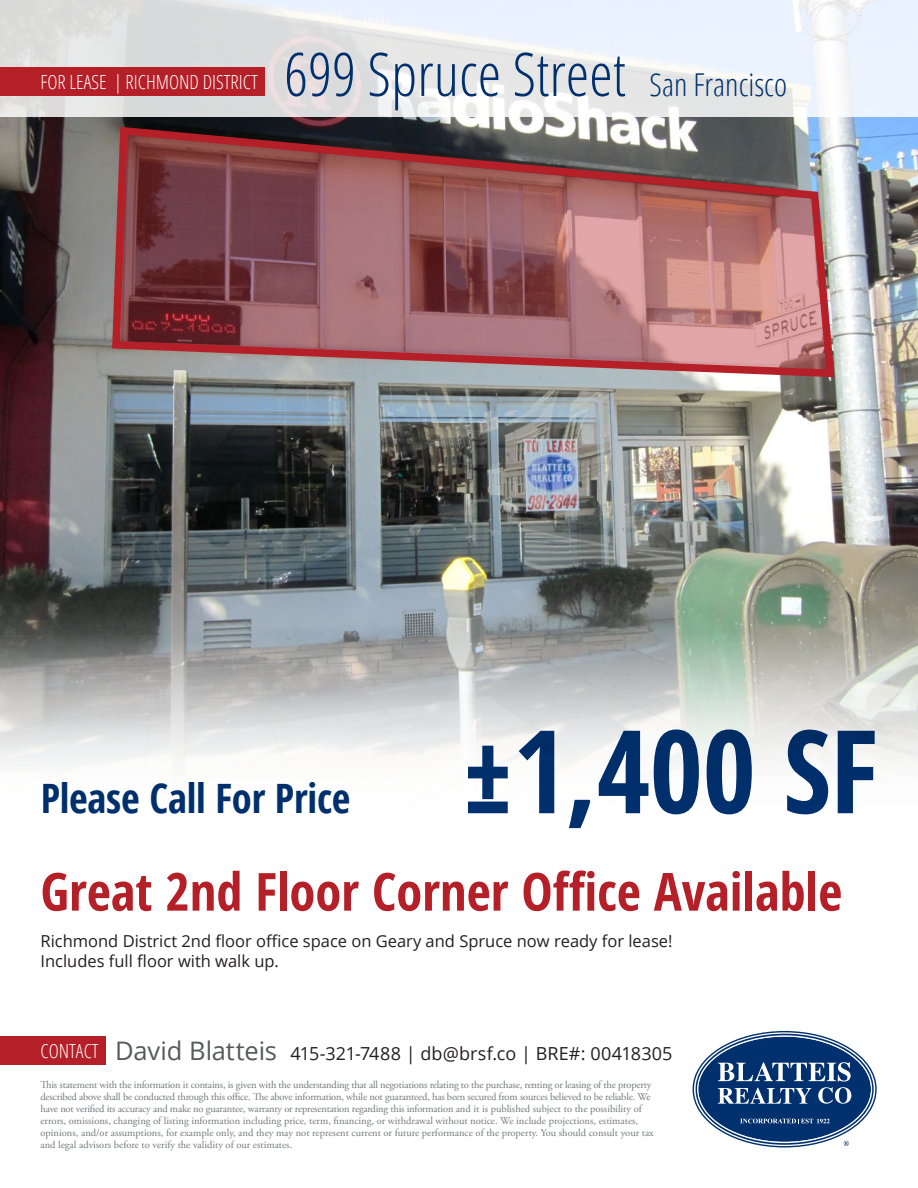
<style>
.page{position:relative;width:918px;height:1188px;background:#fff}
.page>*{position:absolute;margin:0;border:0;box-sizing:border-box;transform-origin:0 0}
.t1{font:700 condensed 115.5px "Open Sans";color:#00306d}
.t2{font:300 condensed 60px "Open Sans";color:#00306d}
.t3{font:700 condensed 52.5px "Open Sans";color:#b51f27}
.t4{font:700 condensed 40.5px "Open Sans";letter-spacing:-.005em;color:#00306d}
.t5{font:300 condensed 19.5px "Open Sans";color:#fff}
.t6{font:18px "Open Sans";letter-spacing:.005em;color:#231f20}
.t7{font:16.5px/19.8px "Open Sans";color:#231f20}
.t8{font:10.5px/12px "Adobe Garamond Pro";letter-spacing:-.02em;color:#76787b}
.s1{font-size:31.5px}
.s2{font-size:25.5px;color:#57585a}
</style>
<div class="page">
<img style="left:0;top:117px;width:918px;height:442px">
<svg style="left:0;top:0;width:918px;height:117px;background:#e7e9ed"></svg>
<svg style="left:693px;top:1031px;width:184px;height:116px"></svg>
<div style="left:0;top:68px;width:265px;height:28px;background:#b51f27"></div>
<div style="left:0;top:1037px;width:105px;height:28px;background:#b51f27"></div>
<svg style="left:0;top:559px;width:918px;height:207px;background:#abb0ad"></svg>
<svg style="left:108px;top:123px;width:731px;height:258px;background:#976669"></svg>
<h3 class="t5" style="left:40px;top:69px;width:219px">FOR LEASE | RICHMOND DISTRICT</h3>
<h2 class="t2" style="left:284px;top:33px;width:505px">699 Spruce Street <span class="s1">San Francisco</span></h2>
<h3 class="t4" style="left:40px;top:770px;width:312px">Please Call For Price</h3>
<h1 class="t1" style="left:462px;top:691px;width:417px">±1,400 SF</h1>
<h3 class="t3" style="left:40px;top:855px;width:803px">Great 2nd Floor Corner Office Available</h3>
<h3 class="t7" style="left:40px;top:931px;width:634px">Richmond District 2nd floor office space on Geary and Spruce now ready for lease!<br>Includes full floor with walk up.</h3>
<h3 class="t6" style="left:115px;top:1041px;width:559px"><span class="s2">David Blatteis</span> 415-321-7488 | db@brsf.co | BRE#: 00418305</h3>
<p class="t8" style="left:40px;top:1079px;width:615px">This statement with the information it contains, is given with the understanding that all negotiations relating to the purchase, renting or leasing of the property described above shall be conducted through this office. The above information, while not guaranteed, has been secured from sources believed to be reliable. We have not verified its accuracy and make no guarantee, warranty or representation regarding this information and it is published subject to the possibility of errors, omissions, changing of listing information including price, term, financing, or withdrawal without notice. We include projections, estimates, opinions, and/or assumptions, for example only, and they may not represent current or future performance of the property. You should consult your tax and legal advisors before to verify the validity of our estimates.</p>
<h3 class="t5" style="left:40px;top:1038px;width:60px">CONTACT</h3>
</div>
